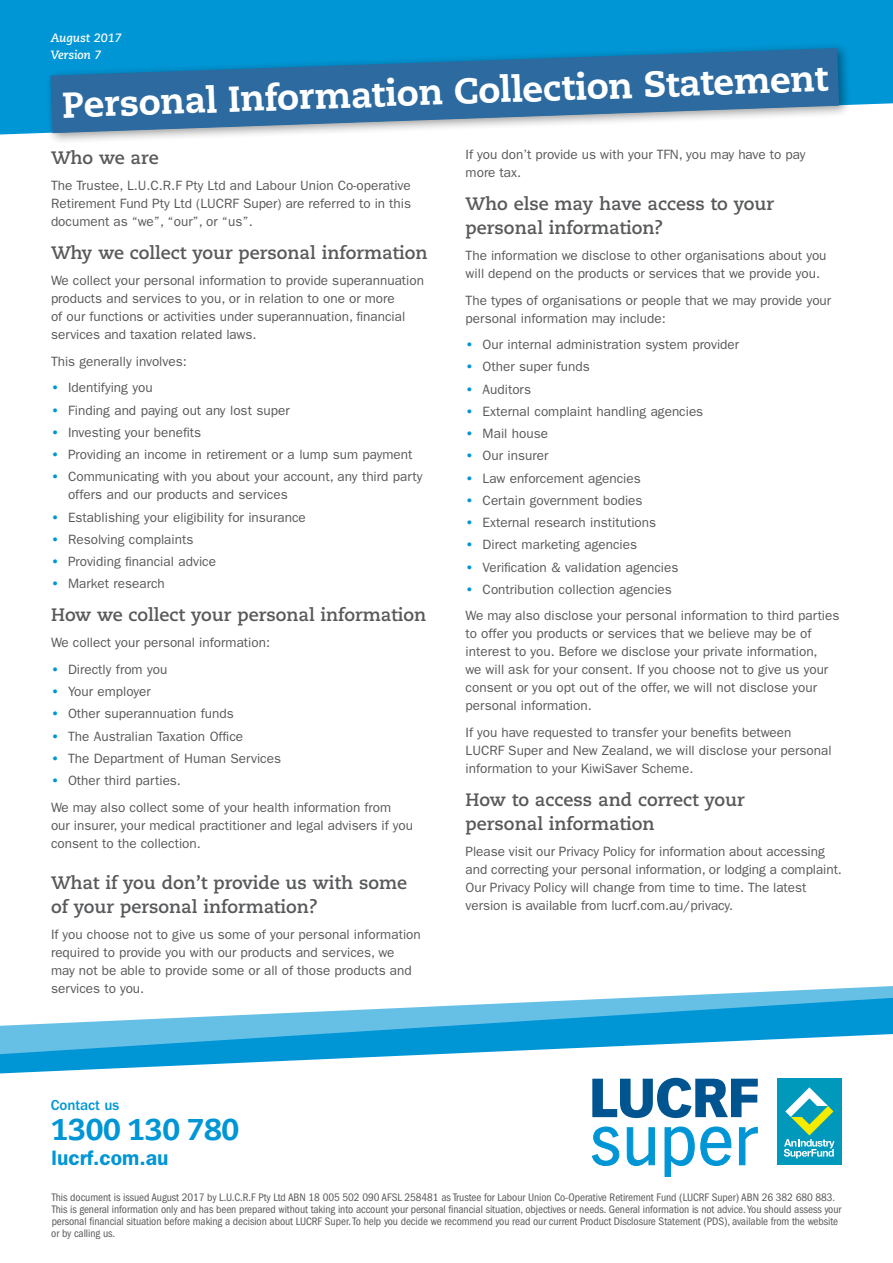
<style>
.page{position:relative;width:893px;height:1263px;background:#fff}
.page>*{position:absolute;margin:0;border:0;box-sizing:border-box;transform-origin:0 0}
.t1{font:800 36px "Caecilia LT Std";color:#fff}
.t2{font:800 30px "Caecilia LT Std";letter-spacing:-.01em;color:#0096d6}
.t3{font:600 21px "ITC Franklin Gothic Std";color:#0096d6}
.t4{font:700 18px/24px "Caecilia LT Std";color:#58595b}
.t5{font:500 15px "ITC Franklin Gothic Std";letter-spacing:-.005em;color:#0096d6}
.t6{font:13.5px/18px "ITC Franklin Gothic Std";color:#58595b}
.t7{font:italic 700 12px/16.5px "Caecilia LT Std";letter-spacing:-.01em;color:#fff}
.t8{font:condensed 11.25px/12px "ITC Franklin Gothic Std";letter-spacing:-.005em;color:#58595b}
.s1{font-weight:600;color:#0096d6}
</style>
<div class="page">
<div style="left:0;top:0;width:893px;height:17px;background:#0096d6"></div>
<svg style="left:0;top:986px;width:893px;height:85px"></svg>
<div style="left:777px;top:1079px;width:64px;height:86px;background:#0098bb"></div>
<svg style="left:784px;top:1087px;width:51px;height:71px"></svg>
<svg style="left:592px;top:1078px;width:166px;height:40px"></svg>
<svg style="left:592px;top:1126px;width:27px;height:40px"></svg>
<svg style="left:627px;top:1127px;width:28px;height:39px"></svg>
<svg style="left:664px;top:1126px;width:67px;height:51px"></svg>
<svg style="left:739px;top:1127px;width:19px;height:38px"></svg>
<svg style="left:0;top:17px;width:893px;height:124px;background:#3c93c3"></svg>
<p class="t7" style="left:51px;top:30px;width:73px">August 2017<br>Version 7</p>
<h1 class="t1" style="left:61px;top:83px;width:767px;rotate:-2deg">Personal Information Collection Statement</h1>
<h3 class="t4" style="left:51px;top:146px;width:109px">Who we are</h3>
<p class="t6" style="left:51px;top:177px;width:362px;text-align:justify">The Trustee, L.U.C.R.F Pty Ltd and Labour Union Co-operative Retirement Fund Pty Ltd (LUCRF Super) are referred to in this document as “we”, “our”, or “us”.</p>
<h3 class="t4" style="left:51px;top:241px;width:378px">Why we collect your personal information</h3>
<p class="t6" style="left:51px;top:272px;width:375px">We collect your personal information to provide superannuation products and services to you, or in relation to one or more<br>of our functions or activities under superannuation, financial services and taxation related laws.</p>
<p class="t6" style="left:51px;top:352px;width:137px">This generally involves:</p>
<p class="t6" style="left:51px;top:379px;width:103px"><span class="s1">•</span> Identifying you</p>
<p class="t6" style="left:51px;top:401px;width:240px"><span class="s1">•</span> Finding and paying out any lost super</p>
<p class="t6" style="left:51px;top:423px;width:152px"><span class="s1">•</span> Investing your benefits</p>
<p class="t6" style="left:51px;top:445px;width:363px"><span class="s1">•</span> Providing an income in retirement or a lump sum payment</p>
<p class="t6" style="left:68px;top:468px;width:356px;text-indent:-17px"><span class="s1">•</span> Communicating with you about your account, any third party offers and our products and services</p>
<p class="t6" style="left:51px;top:508px;width:256px"><span class="s1">•</span> Establishing your eligibility for insurance</p>
<p class="t6" style="left:51px;top:530px;width:144px"><span class="s1">•</span> Resolving complaints</p>
<p class="t6" style="left:51px;top:552px;width:167px"><span class="s1">•</span> Providing financial advice</p>
<p class="t6" style="left:51px;top:575px;width:115px"><span class="s1">•</span> Market research</p>
<h3 class="t4" style="left:51px;top:603px;width:377px">How we collect your personal information</h3>
<p class="t6" style="left:51px;top:634px;width:221px">We collect your personal information:</p>
<p class="t6" style="left:51px;top:660px;width:118px"><span class="s1">•</span> Directly from you</p>
<p class="t6" style="left:51px;top:683px;width:101px"><span class="s1">•</span> Your employer</p>
<p class="t6" style="left:51px;top:705px;width:184px"><span class="s1">•</span> Other superannuation funds</p>
<p class="t6" style="left:51px;top:727px;width:194px"><span class="s1">•</span> The Australian Taxation Office</p>
<p class="t6" style="left:51px;top:749px;width:232px"><span class="s1">•</span> The Department of Human Services</p>
<p class="t6" style="left:51px;top:767px;width:342px;line-height:26.5px"><span class="s1">•</span> Other third parties.<br>We may also collect some of your health information from</p>
<p class="t6" style="left:51px;top:816px;width:364px">our insurer, your medical practitioner and legal advisers if you consent to the collection.</p>
<h3 class="t4" style="left:51px;top:871px;width:358px">What if you don’t provide us with some of your personal information?</h3>
<p class="t6" style="left:51px;top:926px;width:371px">If you choose not to give us some of your personal information required to provide you with our products and services, we may not be able to provide some or all of those products and services to you.</p>
<p class="t6" style="left:466px;top:146px;width:341px">If you don’t provide us with your TFN, you may have to pay more tax.</p>
<h3 class="t4" style="left:466px;top:192px;width:310px">Who else may have access to your personal information?</h3>
<p class="t6" style="left:466px;top:247px;width:362px">The information we disclose to other organisations about you will depend on the products or services that we provide you.</p>
<p class="t6" style="left:466px;top:291px;width:367px">The types of organisations or people that we may provide your personal information may include:</p>
<p class="t6" style="left:466px;top:336px;width:275px"><span class="s1">•</span> Our internal administration system provider</p>
<p class="t6" style="left:466px;top:358px;width:126px"><span class="s1">•</span> Other super funds</p>
<p class="t6" style="left:466px;top:380px;width:67px"><span class="s1">•</span> Auditors</p>
<p class="t6" style="left:466px;top:402px;width:239px"><span class="s1">•</span> External complaint handling agencies</p>
<p class="t6" style="left:466px;top:425px;width:84px"><span class="s1">•</span> Mail house</p>
<p class="t6" style="left:466px;top:447px;width:84px"><span class="s1">•</span> Our insurer</p>
<p class="t6" style="left:466px;top:469px;width:177px"><span class="s1">•</span> Law enforcement agencies</p>
<p class="t6" style="left:466px;top:491px;width:178px"><span class="s1">•</span> Certain government bodies</p>
<p class="t6" style="left:466px;top:514px;width:192px"><span class="s1">•</span> External research institutions</p>
<p class="t6" style="left:466px;top:536px;width:173px"><span class="s1">•</span> Direct marketing agencies</p>
<p class="t6" style="left:466px;top:558px;width:214px"><span class="s1">•</span> Verification &amp; validation agencies</p>
<p class="t6" style="left:466px;top:576px;width:375px;line-height:26.5px"><span class="s1">•</span> Contribution collection agencies<br>We may also disclose your personal information to third parties</p>
<p class="t6" style="left:466px;top:625px;width:364px">to offer you products or services that we believe may be of interest to you. Before we disclose your private information, we will ask for your consent. If you choose not to give us your consent or you opt out of the offer, we will not disclose your personal information.</p>
<p class="t6" style="left:466px;top:723px;width:368px">If you have requested to transfer your benefits between<br>LUCRF Super and New Zealand, we will disclose your personal information to your KiwiSaver Scheme.</p>
<h3 class="t4" style="left:466px;top:787px;width:281px">How to access and correct your personal information</h3>
<p class="t6" style="left:466px;top:842px;width:378px">Please visit our Privacy Policy for information about accessing and correcting your personal information, or lodging a complaint.<br>Our Privacy Policy will change from time to time. The latest version is available from lucrf.com.au/privacy.</p>
<p class="t5" style="left:51px;top:1097px;width:70px">Contact us</p>
<h2 class="t2" style="left:51px;top:1111px;width:190px">1300 130 780</h2>
<h3 class="t3" style="left:52px;top:1145px;width:118px">lucrf.com.au</h3>
<p class="t8" style="left:51px;top:1191px;width:791px">This document is issued August 2017 by L.U.C.R.F Pty Ltd ABN 18 005 502 090 AFSL 258481 as Trustee for Labour Union Co-Operative Retirement Fund (LUCRF Super) ABN 26 382 680 883.<br>This is general information only and has been prepared without taking into account your personal financial situation, objectives or needs. General information is not advice. You should assess your personal financial situation before making a decision about LUCRF Super. To help you decide we recommend you read our current Product Disclosure Statement (PDS), available from the website or by calling us.</p>
</div>
